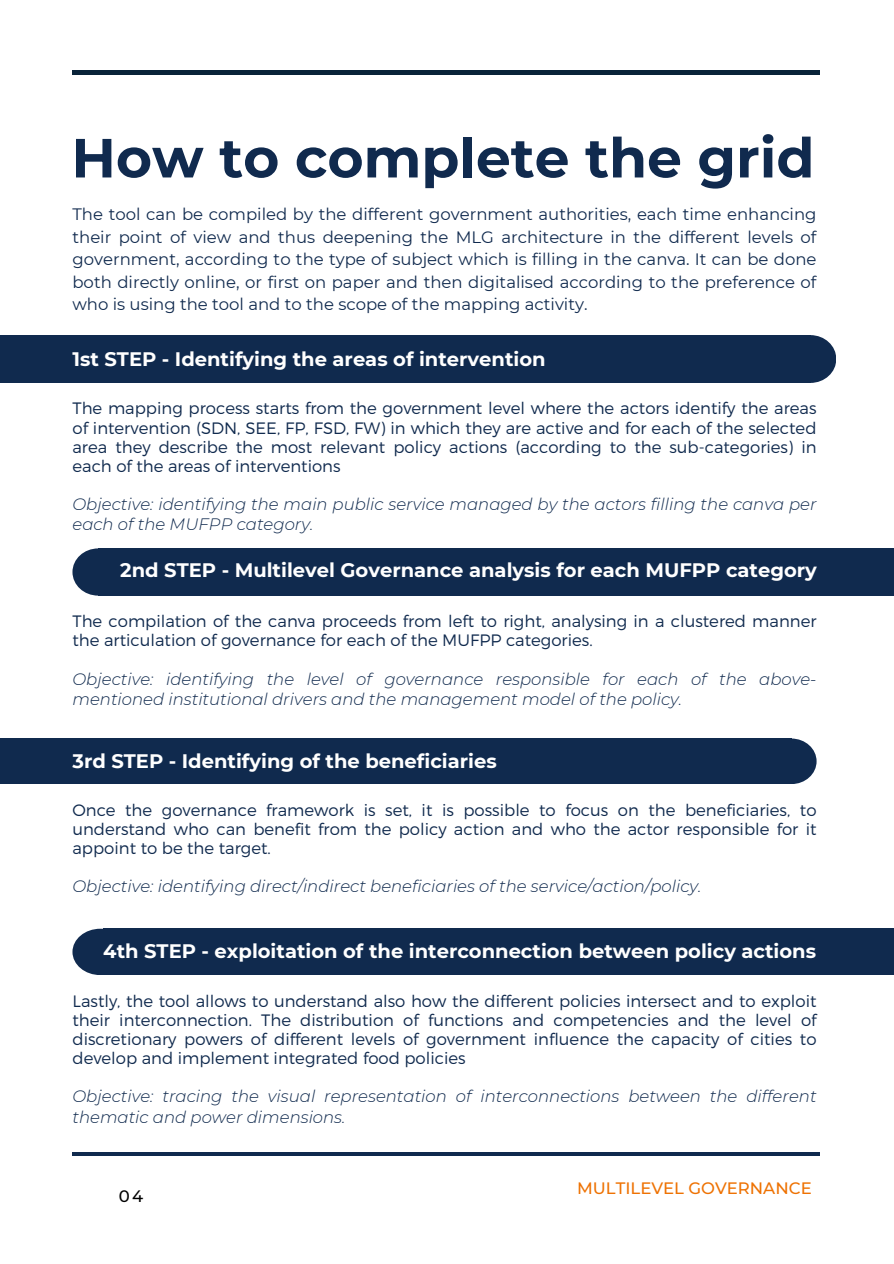
<style>
.page{position:relative;width:894px;height:1264px;background:#fff}
.page>*{position:absolute;margin:0;border:0;box-sizing:border-box;transform-origin:0 0}
.t1{font:700 55.05px "Montserrat";color:#102a4e}
.t2{font:700 19.5px "Montserrat";color:#fff}
.t3{font:300 16.5px/19.2px "Montserrat";color:#102a4e;text-align:justify}
.t4{font:italic 300 16.5px/20.2px "Montserrat";color:#102a4e}
.t5{font:16.5px/22.5px "Montserrat";color:#102a4e;text-align:justify}
.t6{font:500 16.5px "Montserrat";color:#ee7203}
.t7{font:500 16.5px "Montserrat";color:#000}
</style>
<div class="page">
<div style="left:0;top:335px;width:810px;height:48px;background:#102a4e"></div>
<div style="left:784px;top:335px;width:52px;height:48px;background:#102a4e;border-radius:50%"></div>
<div style="left:98px;top:548px;width:795px;height:47px;background:#102a4e"></div>
<div style="left:72px;top:548px;width:52px;height:47px;background:#102a4e;border-radius:50%"></div>
<div style="left:0;top:738px;width:791px;height:46px;background:#102a4e"></div>
<div style="left:766px;top:738px;width:50px;height:46px;background:#102a4e;border-radius:50%"></div>
<div style="left:72px;top:928px;width:56px;height:47px;background:#102a4e;border-radius:50%"></div>
<div style="left:103px;top:928px;width:790px;height:47px;background:#102a4e"></div>
<hr style="left:72px;top:1152px;width:747px;height:3px;background:#102a4e">
<hr style="left:72px;top:71px;width:747px;height:3px;background:#092339">
<p class="t1" style="left:71px;top:124px;width:744px">How to complete the grid</p>
<p class="t5" style="left:72px;top:203px;width:745px">The tool can be compiled by the different government authorities, each time enhancing their point of view and thus deepening the MLG architecture in the different levels of government, according to the type of subject which is filling in the canva. It can be done both directly online, or first on paper and then digitalised according to the preference of who is using the tool and to the scope of the mapping activity.</p>
<h1 class="t2" style="left:72px;top:347px;width:474px">1st STEP - Identifying the areas of intervention</h1>
<h2 class="t3" style="left:72px;top:398px;width:745px">The mapping process starts from the government level where the actors identify the areas of intervention (SDN, SEE, FP, FSD, FW) in which they are active and for each of the selected area they describe the most relevant policy actions (according to the sub-categories) in each of the areas of interventions</h2>
<p class="t4" style="left:72px;top:494px;width:745px">Objective: identifying the main public service managed by the actors filling the canva per each of the MUFPP category.</p>
<p class="t2" style="left:120px;top:558px;width:698px">2nd STEP - Multilevel Governance analysis for each MUFPP category</p>
<p class="t3" style="left:72px;top:611px;width:745px">The compilation of the canva proceeds from left to right, analysing in a clustered manner the articulation of governance for each of the MUFPP categories.</p>
<h2 class="t4" style="left:72px;top:668px;width:745px">Objective: identifying the level of governance responsible for each of the above&shy;mentioned institutional drivers and the management model of the policy.</h2>
<p class="t2" style="left:72px;top:748px;width:425px">3rd STEP - Identifying of the beneficiaries</p>
<p class="t3" style="left:72px;top:799px;width:745px">Once the governance framework is set, it is possible to focus on the beneficiaries, to understand who can benefit from the policy action and who the actor responsible for it appoint to be the target.</p>
<h2 class="t4" style="left:72px;top:876px;width:630px">Objective: identifying direct/indirect beneficiaries of the service/action/policy.</h2>
<p class="t2" style="left:103px;top:939px;width:714px">4th STEP - exploitation of the interconnection between policy actions</p>
<p class="t3" style="left:72px;top:990px;width:745px">Lastly, the tool allows to understand also how the different policies intersect and to exploit their interconnection. The distribution of functions and competencies and the level of discretionary powers of different levels of government influence the capacity of cities to develop and implement integrated food policies</p>
<h2 class="t4" style="left:72px;top:1086px;width:745px">Objective: tracing the visual representation of interconnections between the different thematic and power dimensions.</h2>
<p class="t7" style="left:119px;top:1185px;width:26px">04</p>
<p class="t6" style="left:577px;top:1177px;width:236px">MULTILEVEL GOVERNANCE</p>
</div>
